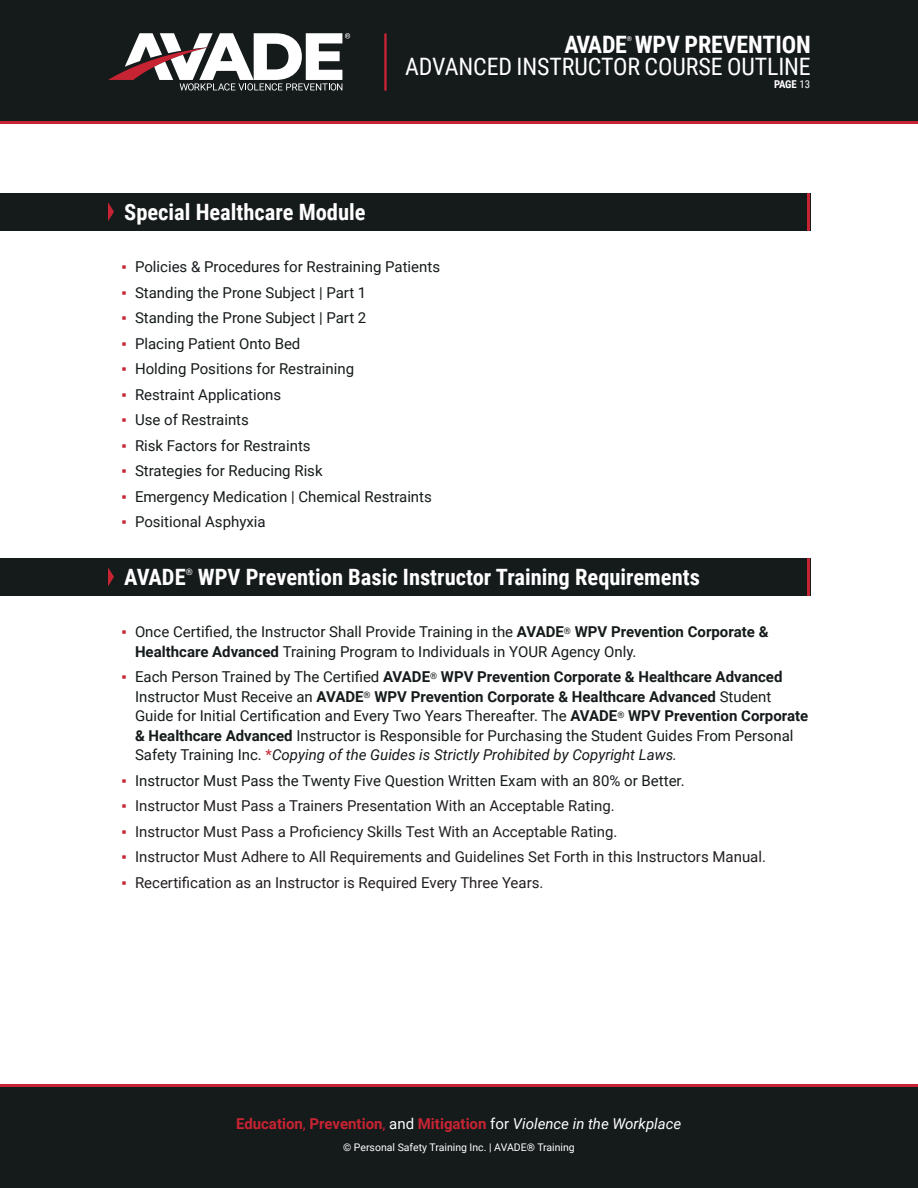
<style>
.page{position:relative;width:918px;height:1188px;background:#fff}
.page>*{position:absolute;margin:0;border:0;box-sizing:border-box;transform-origin:0 0}
.t1{font:24px "Roboto Condensed";letter-spacing:-.005em;color:#fff}
.t2{font:700 24px "Roboto Condensed";letter-spacing:-.005em;color:#fff}
.t3{font:700 22.5px "Roboto Condensed";color:#fff}
.t4{font:15px/19.5px "Roboto";color:#151a1b}
.t5{font:15px "Roboto";color:#231f20}
.t6{font:700 15px "Roboto";color:#c72433}
.t7{font:700 10.8px "Roboto Condensed";color:#fff}
.t8{font:10.5px "Roboto";color:#fff}
.t9{font:9px "Roboto";color:#fff}
.t10{font:700 6.75px "Roboto Condensed";color:#fff}
.s1{font-weight:400}
.s2{font-family:"Arial";color:#c72433}
.s3{font-weight:700}
.s4{color:#c72433}
.s5{font-style:italic}
.s6{font-weight:400;color:#fff}
.s7{font-weight:400;font-style:italic;color:#fff}
</style>
<div class="page">
<div style="left:0;top:10px;width:918px;height:114px;background:#c72433"></div>
<div style="left:0;top:0;width:918px;height:121px;background:#151a1b"></div>
<svg style="left:108px;top:33px;width:242px;height:58px"></svg>
<hr style="left:384px;top:33px;width:3px;height:58px;background:#c72433">
<div style="left:0;top:1084px;width:918px;height:62px;background:#c72433"></div>
<div style="left:0;top:1087px;width:918px;height:101px;background:#151a1b"></div>
<div style="left:0;top:193px;width:810px;height:37px;background:#151a1b"></div>
<svg style="left:108px;top:202px;width:6px;height:19px"></svg>
<hr style="left:808px;top:193px;width:2px;height:37px;background:#c72433">
<div style="left:0;top:558px;width:810px;height:38px;background:#151a1b"></div>
<svg style="left:108px;top:567px;width:6px;height:19px"></svg>
<hr style="left:808px;top:558px;width:2px;height:38px;background:#c72433">
<h1 class="t2" style="left:565px;top:27px;width:248px">AVADE WPV PREVENTION</h1>
<p class="t10" style="left:627px;top:34px;width:7px">®</p>
<h1 class="t1" style="left:405px;top:50px;width:407px">ADVANCED INSTRUCTOR COURSE OUTLINE</h1>
<p class="t7" style="left:774px;top:77px;width:37px">PAGE <span class="s1">13</span></p>
<p class="t3" style="left:124px;top:196px;width:243px">Special Healthcare Module</p>
<p class="t4" style="left:122px;top:257px;width:320px"><span class="s2">▪</span> Policies &amp; Procedures for Restraining Patients</p>
<p class="t4" style="left:122px;top:282px;width:246px"><span class="s2">▪</span> Standing the Prone Subject | Part 1</p>
<p class="t4" style="left:122px;top:308px;width:246px"><span class="s2">▪</span> Standing the Prone Subject | Part 2</p>
<p class="t4" style="left:122px;top:333px;width:180px"><span class="s2">▪</span> Placing Patient Onto Bed</p>
<p class="t4" style="left:122px;top:359px;width:234px"><span class="s2">▪</span> Holding Positions for Restraining</p>
<p class="t4" style="left:122px;top:384px;width:161px"><span class="s2">▪</span> Restraint Applications</p>
<p class="t4" style="left:122px;top:410px;width:129px"><span class="s2">▪</span> Use of Restraints</p>
<p class="t4" style="left:122px;top:435px;width:191px"><span class="s2">▪</span> Risk Factors for Restraints</p>
<p class="t4" style="left:122px;top:461px;width:203px"><span class="s2">▪</span> Strategies for Reducing Risk</p>
<p class="t4" style="left:122px;top:486px;width:312px"><span class="s2">▪</span> Emergency Medication | Chemical Restraints</p>
<p class="t4" style="left:122px;top:512px;width:146px"><span class="s2">▪</span> Positional Asphyxia</p>
<p class="t3" style="left:124px;top:561px;width:63px">AVADE</p>
<p class="t9" style="left:186px;top:565px;width:9px">®</p>
<p class="t3" style="left:198px;top:561px;width:503px">WPV Prevention Basic Instructor Training Requirements</p>
<p class="t4" style="left:135px;top:622px;width:635px;text-indent:-14px"><span class="s2">▪</span> Once Certified, the Instructor Shall Provide Training in the <span class="s3">AVADE</span><sup>®</sup> <span class="s3">WPV Prevention Corporate &amp;<br>Healthcare Advanced</span> Training Program to Individuals in YOUR Agency Only.</p>
<p class="t4" style="left:135px;top:667px;width:675px;text-indent:-14px"><span class="s2">▪</span> Each Person Trained by The Certified <span class="s3">AVADE</span><sup>®</sup> <span class="s3">WPV Prevention Corporate &amp; Healthcare Advanced </span>Instructor Must Receive an <span class="s3">AVADE</span><sup>®</sup> <span class="s3">WPV Prevention Corporate &amp; Healthcare Advanced</span> Student Guide for Initial Certification and Every Two Years Thereafter. The <span class="s3">AVADE</span><sup>®</sup> <span class="s3">WPV Prevention Corporate &amp; Healthcare Advanced</span> Instructor is Responsible for Purchasing the Student Guides From Personal Safety Training Inc. <span class="s4">*</span><span class="s5">Copying of the Guides is Strictly Prohibited by Copyright Laws.</span></p>
<p class="t4" style="left:122px;top:770px;width:565px"><span class="s2">▪</span> Instructor Must Pass the Twenty Five Question Written Exam with an 80% or Better.</p>
<p class="t5" style="left:122px;top:796px;width:495px"><span class="s2">▪</span> Instructor Must Pass a Trainers Presentation With an Acceptable Rating.</p>
<p class="t5" style="left:122px;top:821px;width:498px"><span class="s2">▪</span> Instructor Must Pass a Proficiency Skills Test With an Acceptable Rating.</p>
<p class="t5" style="left:122px;top:847px;width:646px"><span class="s2">▪</span> Instructor Must Adhere to All Requirements and Guidelines Set Forth in this Instructors Manual.</p>
<p class="t5" style="left:122px;top:872px;width:423px"><span class="s2">▪</span> Recertification as an Instructor is Required Every Three Years.</p>
<p class="t6" style="left:236px;top:1113px;width:447px">Education<span class="s1">,</span> Prevention<span class="s1">,</span> <span class="s6">and</span> Mitigation <span class="s6">for</span> <span class="s7">Violence in the Workplace</span></p>
<p class="t8" style="left:343px;top:1139px;width:233px">© Personal Safety Training Inc. | AVADE® Training</p>
</div>
